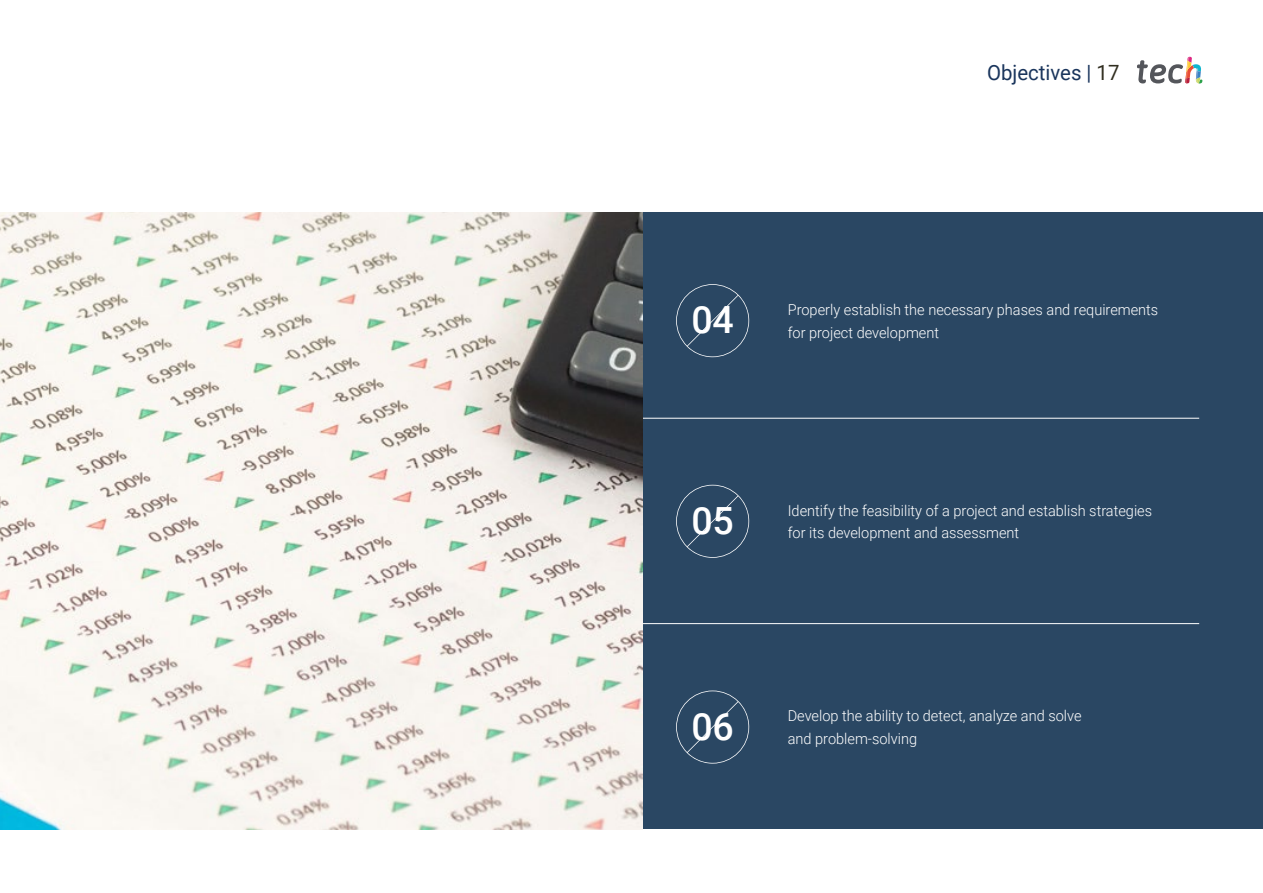
<style>
.page{position:relative;width:1263px;height:893px;background:#fff}
.page>*{position:absolute;margin:0;border:0;box-sizing:border-box;transform-origin:0 0}
.t1{font:500 37.5px "Roboto";color:#fff}
.t2{font:21px "Roboto";color:#1a355c}
.t3{font:300 15px "Roboto";color:#fff}
.s1{color:#312e20}
</style>
<div class="page">
<div style="left:621px;top:213px;width:642px;height:616px;background:#2a4763"></div>
<hr style="left:0;top:418px;width:1199px;height:1px;background:#fff">
<hr style="left:0;top:623px;width:1199px;height:1px;background:#fff">
<svg style="left:676px;top:485px;width:73px;height:73px"></svg>
<svg style="left:676px;top:284px;width:73px;height:73px"></svg>
<svg style="left:676px;top:690px;width:73px;height:74px"></svg>
<img style="left:0;top:213px;width:642px;height:616px">
<svg style="left:1137px;top:57px;width:65px;height:27px"></svg>
<h2 class="t2" style="left:987px;top:57px;width:134px">Objectives | <span class="s1">17</span></h2>
<h1 class="t1" style="left:691px;top:294px;width:44px">04</h1>
<p class="t3" style="left:788px;top:299px;width:372px">Properly establish the necessary phases and requirements</p>
<p class="t3" style="left:788px;top:322px;width:153px">for project development</p>
<h1 class="t1" style="left:691px;top:494px;width:44px">05</h1>
<p class="t3" style="left:788px;top:500px;width:366px">Identify the feasibility of a project and establish strategies</p>
<p class="t3" style="left:788px;top:522px;width:233px">for its development and assessment</p>
<h1 class="t1" style="left:691px;top:700px;width:44px">06</h1>
<p class="t3" style="left:788px;top:706px;width:295px">Develop the ability to detect, analyze and solve</p>
<p class="t3" style="left:788px;top:728px;width:131px">and problem-solving</p>
</div>
